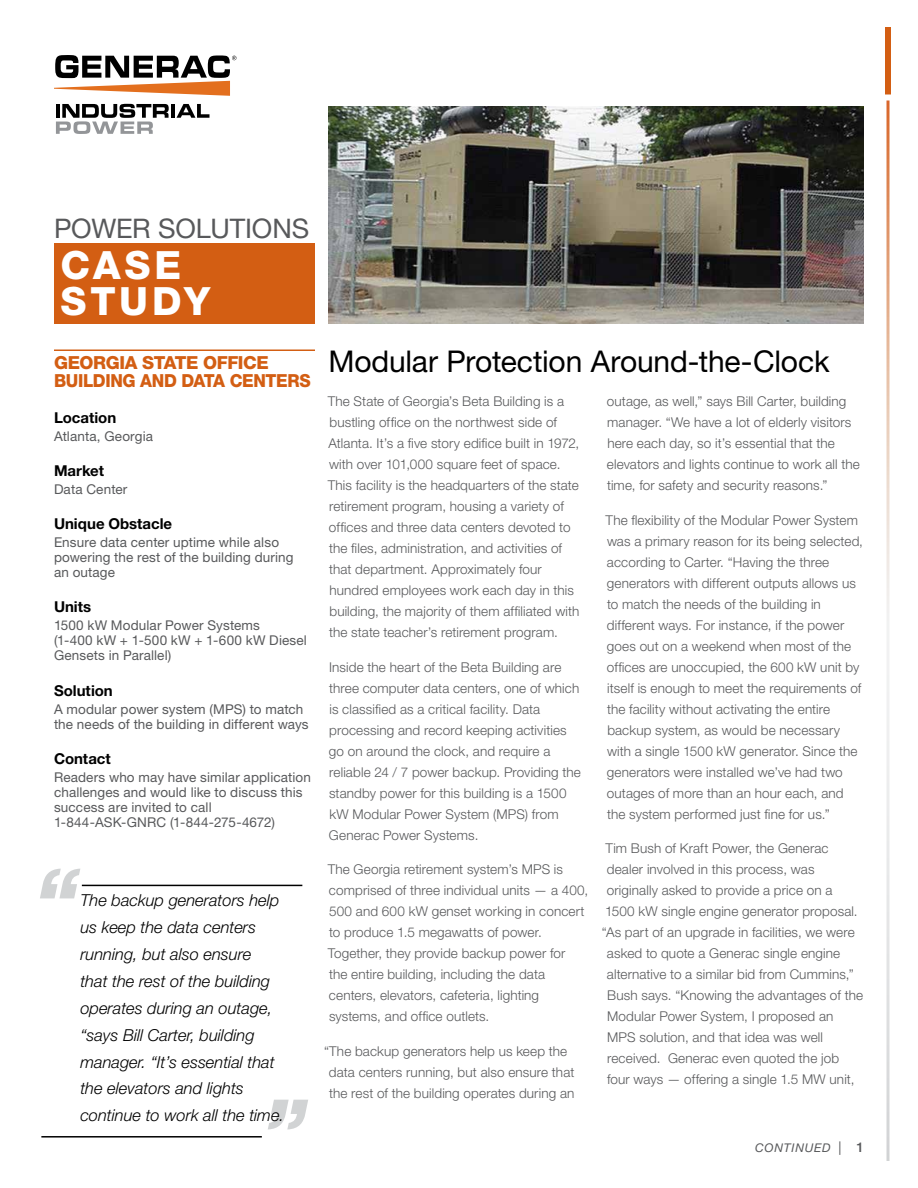
<style>
.page{position:relative;width:918px;height:1188px;background:#fff}
.page>*{position:absolute;margin:0;border:0;box-sizing:border-box;transform-origin:0 0}
.t1{font:800 39px/36px "Helvetica Neue LT Std";letter-spacing:.095em;color:#fff}
.t2{font:30px "Helvetica Neue LT Std";letter-spacing:-.005em;color:#000}
.t3{font:27px "Helvetica Neue LT Std";letter-spacing:-.005em;color:#58595b}
.t4{font:800 18px/18px "Helvetica Neue LT Std";letter-spacing:-.02em;color:#d35e13}
.t5{font:italic 300 16.5px/27px "Helvetica Neue LT Std";color:#000}
.t6{font:700 15px "Helvetica Neue LT Std";color:#000}
.t7{font:300 13.5px/21px "Helvetica Neue LT Std";letter-spacing:.01em;color:#58595b}
.t8{font:13.5px/15px "Helvetica Neue LT Std";letter-spacing:.01em;color:#58595b}
.t9{font:italic 12px "Helvetica Neue LT Std";letter-spacing:.06em;color:#58595b}
.s1{font-style:normal;font-size:13.5px}
.s2{font-weight:500;font-style:normal;font-size:13.5px}
</style>
<div class="page">
<hr style="left:54px;top:350px;width:261px;height:1px;background:#d35e13">
<div style="left:54px;top:243px;width:261px;height:81px;background:#d35e13"></div>
<svg style="left:54px;top:55px;width:183px;height:41px"></svg>
<svg style="left:56px;top:104px;width:113px;height:30px"></svg>
<hr style="left:171px;top:104px;width:4px;height:14px;background:#000">
<svg style="left:177px;top:104px;width:33px;height:14px"></svg>
<svg style="left:40px;top:869px;width:40px;height:29px"></svg>
<svg style="left:268px;top:1100px;width:40px;height:29px"></svg>
<hr style="left:82px;top:885px;width:220px;height:1px;background:#000">
<hr style="left:41px;top:1136px;width:221px;height:2px;background:#000">
<img style="left:328px;top:106px;width:536px;height:218px">
<div style="left:885px;top:27px;width:6px;height:67px;background:#d35e13"></div>
<svg style="left:886px;top:100px;width:4px;height:1061px"></svg>
<h3 class="t3" style="left:54px;top:212px;width:257px">POWER SOLUTIONS</h3>
<h1 class="t1" style="left:60px;top:247px;width:151px">CASE<br>STUDY</h1>
<h3 class="t4" style="left:54px;top:354px;width:258px">GEORGIA STATE OFFICE<br>BUILDING AND DATA CENTERS</h3>
<p class="t6" style="left:54px;top:408px;width:64px">Location</p>
<p class="t8" style="left:54px;top:428px;width:101px">Atlanta, Georgia</p>
<p class="t6" style="left:54px;top:461px;width:52px">Market</p>
<p class="t8" style="left:54px;top:481px;width:75px">Data Center</p>
<p class="t6" style="left:54px;top:514px;width:120px">Unique Obstacle</p>
<p class="t8" style="left:54px;top:535px;width:241px">Ensure data center uptime while also powering the rest of the building during an outage</p>
<p class="t6" style="left:54px;top:598px;width:39px">Units</p>
<p class="t8" style="left:54px;top:618px;width:254px">1500 kW Modular Power Systems<br>(1-400 kW + 1-500 kW + 1-600 kW Diesel<br>Gensets in Parallel)</p>
<p class="t6" style="left:54px;top:681px;width:60px">Solution</p>
<p class="t8" style="left:54px;top:701px;width:256px">A modular power system (MPS) to match the needs of the building in different ways</p>
<p class="t6" style="left:54px;top:749px;width:58px">Contact</p>
<p class="t8" style="left:54px;top:769px;width:259px">Readers who may have similar application challenges and would like to discuss this success are invited to call 1-844-ASK-GNRC (1-844-275-4672)</p>
<p class="t5" style="left:80px;top:886px;width:205px">The backup generators help us keep the data centers running, but also ensure<br>that the rest of the building operates during an outage, “says Bill Carter, building manager. “It’s essential that the elevators and lights continue to work all the time.</p>
<h2 class="t2" style="left:328px;top:344px;width:503px">Modular Protection Around-the-Clock</h2>
<p class="t7" style="left:328px;top:390px;width:253px">The State of Georgia’s Beta Building is a bustling office on the northwest side of Atlanta. It’s a five story edifice built in 1972, with over 101,000 square feet of space.<br>This facility is the headquarters of the state retirement program, housing a variety of offices and three data centers devoted to the files, administration, and activities of that department. Approximately four hundred employees work each day in this building, the majority of them affiliated with the state teacher’s retirement program.</p>
<p class="t7" style="left:329px;top:656px;width:253px">Inside the heart of the Beta Building are three computer data centers, one of which is classified as a critical facility. Data processing and record keeping activities go on around the clock, and require a reliable 24 / 7 power backup. Providing the standby power for this building is a 1500 kW Modular Power System (MPS) from Generac Power Systems.</p>
<p class="t7" style="left:328px;top:859px;width:262px">The Georgia retirement system’s MPS is comprised of three individual units — a 400, 500 and 600 kW genset working in concert to produce 1.5 megawatts of power.<br>Together, they provide backup power for<br>the entire building, including the data centers, elevators, cafeteria, lighting systems, and office outlets.</p>
<p class="t7" style="left:324px;top:1040px;width:252px;text-align:center">“The backup generators help us keep the data centers running, but also ensure that the rest of the building operates during an</p>
<p class="t7" style="left:607px;top:391px;width:255px">outage, as well,” says Bill Carter, building manager. “We have a lot of elderly visitors here each day, so it’s essential that the elevators and lights continue to work all the time, for safety and security reasons.”</p>
<p class="t7" style="left:606px;top:509px;width:259px">The flexibility of the Modular Power System was a primary reason for its being selected, according to Carter. “Having the three generators with different outputs allows us to match the needs of the building in different ways. For instance, if the power goes out on a weekend when most of the offices are unoccupied, the 600 kW unit by itself is enough to meet the requirements of the facility without activating the entire backup system, as would be necessary with a single 1500 kW generator. Since the generators were installed we’ve had two outages of more than an hour each, and the system performed just fine for us.”</p>
<p class="t7" style="left:606px;top:838px;width:224px">Tim Bush of Kraft Power, the Generac</p>
<p class="t7" style="left:607px;top:859px;width:209px">dealer involved in this process, was</p>
<p class="t7" style="left:607px;top:880px;width:227px">originally asked to provide a price on a</p>
<p class="t7" style="left:605px;top:901px;width:254px">1500 kW single engine generator proposal.</p>
<p class="t7" style="left:602px;top:922px;width:254px">“As part of an upgrade in facilities, we were</p>
<p class="t7" style="left:607px;top:943px;width:235px">asked to quote a Generac single engine</p>
<p class="t7" style="left:607px;top:964px;width:248px">alternative to a similar bid from Cummins,”</p>
<p class="t7" style="left:607px;top:985px;width:257px">Bush says. “Knowing the advantages of the</p>
<p class="t7" style="left:607px;top:1006px;width:228px">Modular Power System, I proposed an</p>
<p class="t7" style="left:607px;top:1027px;width:217px">MPS solution, and that idea was well</p>
<p class="t7" style="left:607px;top:1048px;width:233px">received. Generac even quoted the job</p>
<p class="t7" style="left:607px;top:1069px;width:249px">four ways — offering a single 1.5 MW unit,</p>
<p class="t9" style="left:755px;top:1140px;width:110px">CONTINUED <span class="s1">|</span> <span class="s2">1</span></p>
</div>
